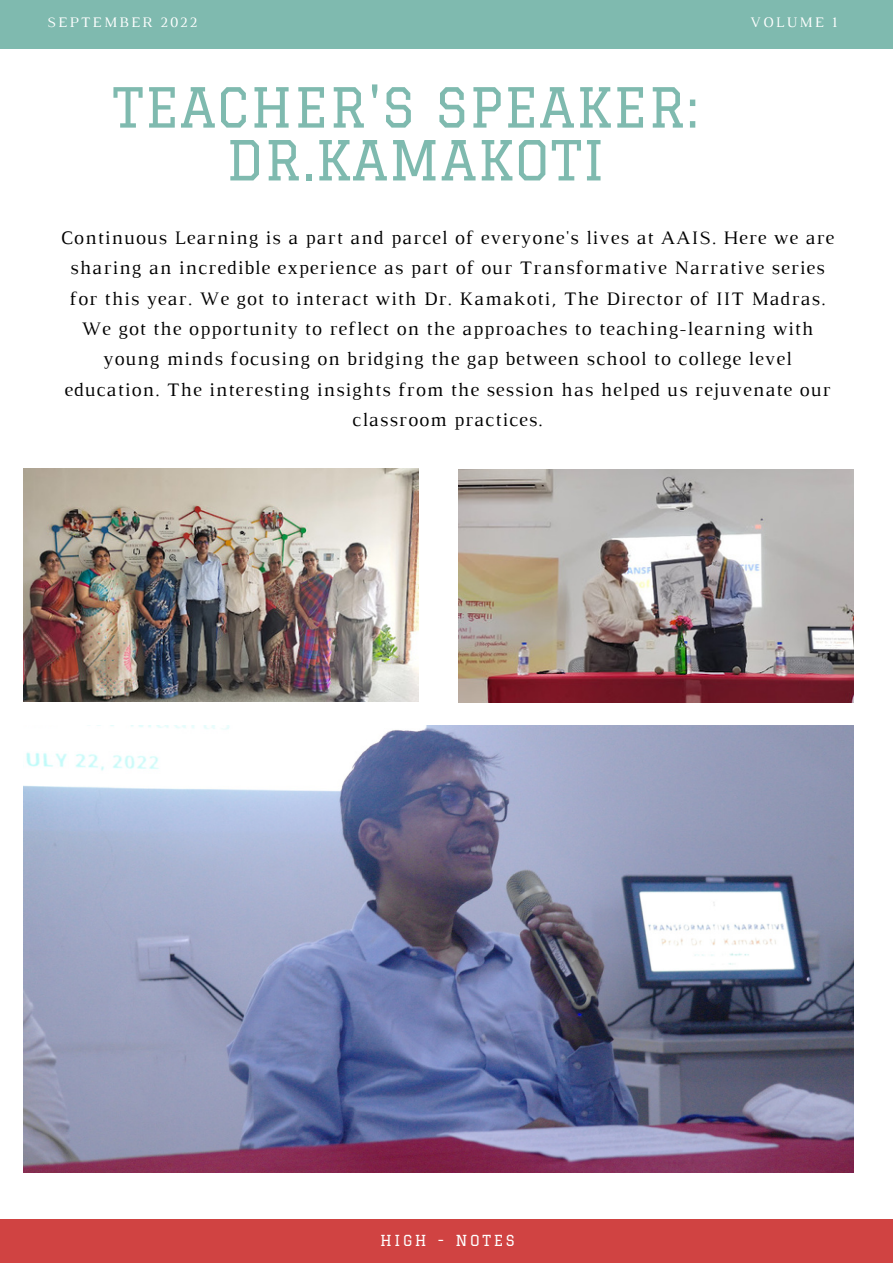
<style>
.page{position:relative;width:893px;height:1264px;background:#fff}
.page>*{position:absolute;margin:0;border:0;box-sizing:border-box;transform-origin:0 0}
.t1{font:54px/52.8px "Graduate";letter-spacing:.02em;color:#7fbaaf;text-align:center}
.t2{font:19.5px/30.3px "Luthier";letter-spacing:.05em;color:#000;text-align:center}
.t3{font:14.85px "Luthier";letter-spacing:.14em;color:#fff}
.t4{font:14.85px "Graduate";letter-spacing:.18em;color:#fff}
</style>
<div class="page">
<div style="left:0;top:0;width:892px;height:49px;background:#7fbaaf"></div>
<div style="left:0;top:1219px;width:892px;height:43px;background:#d04342"></div>
<img style="left:24px;top:468px;width:394px;height:233px">
<img style="left:458px;top:469px;width:395px;height:233px">
<img style="left:24px;top:725px;width:829px;height:447px">
<p class="t3" style="left:47px;top:17px;width:152px">SEPTEMBER 2022</p>
<p class="t3" style="left:750px;top:17px;width:88px">VOLUME 1</p>
<h1 class="t1" style="left:112px;top:80px;width:587px">TEACHER'S SPEAKER:<br>DR.KAMAKOTI</h1>
<p class="t2" style="left:61px;top:224px;width:775px">Continuous Learning is a part and parcel of everyone's lives at AAIS. Here we are sharing an incredible experience as part of our Transformative Narrative series for this year. We got to interact with Dr. Kamakoti, The Director of IIT Madras.<br>We got the opportunity to reflect on the approaches to teaching-learning with young minds focusing on bridging the gap between school to college level education. The interesting insights from the session has helped us rejuvenate our classroom practices.</p>
<p class="t4" style="left:380px;top:1231px;width:136px">HIGH - NOTES</p>
</div>
